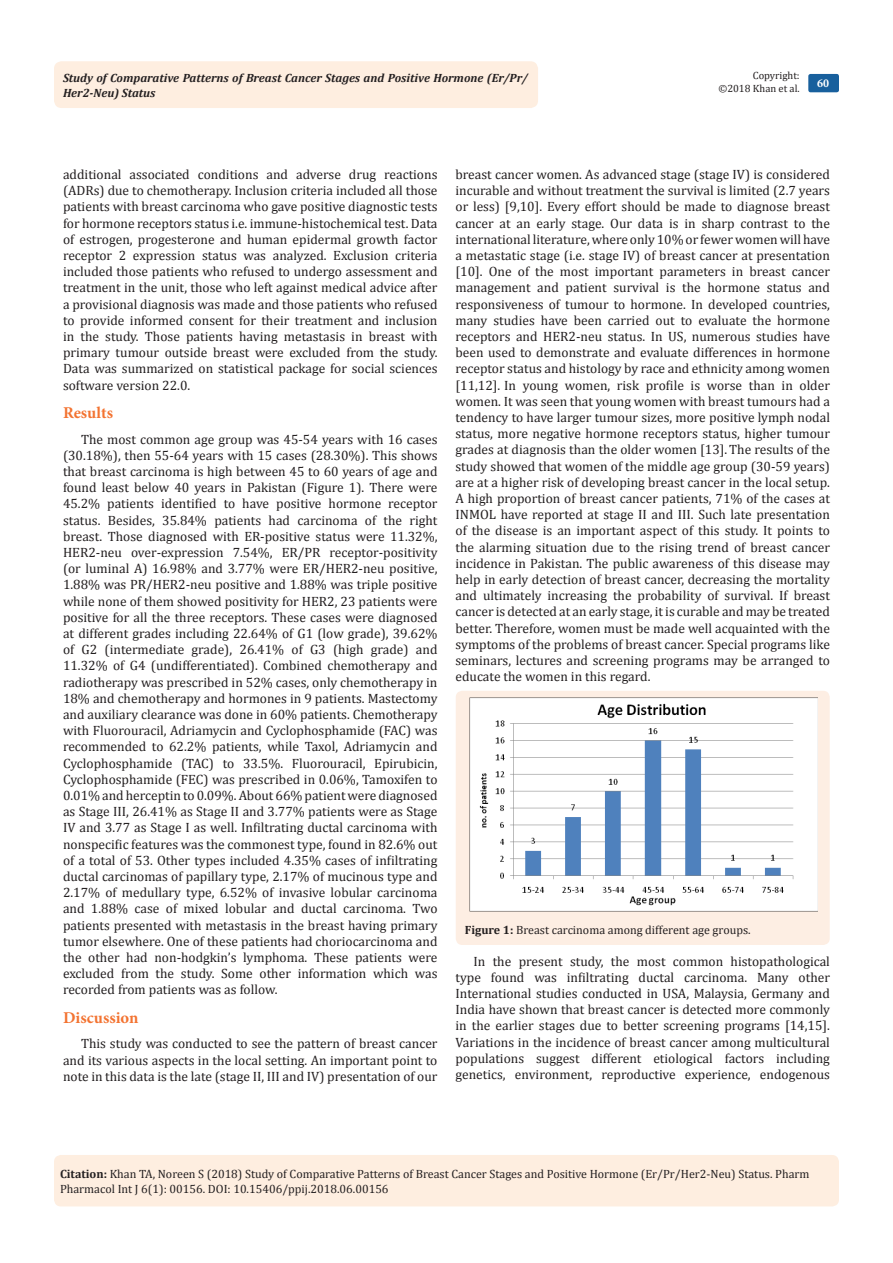
<style>
.page{position:relative;width:893px;height:1263px;background:#fff}
.page>*{position:absolute;margin:0;border:0;box-sizing:border-box;transform-origin:0 0}
.List_Paragraph{font:700 16.5px "Minion Pro";color:#f37331}
.t1{font:13.5px/16.2px "Cambria";color:#231f20;text-align:justify}
.Citation{font:12px/14.4px "Cambria";color:#231f20}
.t2{font:italic 700 12px/14.4px "Cambria";color:#231f20}
.t3{font:700 12px "Minion Pro";color:#fff}
.t4{font:10.5px/12.6px "Cambria";color:#231f20;text-align:right}
.s1{font-weight:700}
</style>
<div class="page">
<div style="left:54px;top:1155px;width:785px;height:51px;background:#feeee0;border-radius:7px"></div>
<div style="left:54px;top:61px;width:484px;height:47px;background:#feeee0;border-radius:8px"></div>
<div style="left:808px;top:74px;width:31px;height:18px;background:#18609d;border-radius:2px"></div>
<div style="left:456px;top:691px;width:374px;height:254px;background:#fdeee3;border-radius:7px"></div>
<img style="left:469px;top:697px;width:349px;height:214px">
<p class="t4" style="left:718px;top:69px;width:83px">Copyright: ©2018 Khan et al.</p>
<p class="t2" style="left:63px;top:70px;width:466px">Study of Comparative Patterns of Breast Cancer Stages and Positive Hormone (Er/Pr/<br>Her2-Neu) Status</p>
<p class="t3" style="left:817px;top:75px;width:13px">60</p>
<p class="t1" style="left:63px;top:166px;width:376px">additional associated conditions and adverse drug reactions (ADRs) due to chemotherapy. Inclusion criteria included all those patients with breast carcinoma who gave positive diagnostic tests for hormone receptors status i.e. immune-histochemical test. Data of estrogen, progesterone and human epidermal growth factor receptor 2 expression status was analyzed. Exclusion criteria included those patients who refused to undergo assessment and treatment in the unit, those who left against medical advice after a provisional diagnosis was made and those patients who refused to provide informed consent for their treatment and inclusion in the study. Those patients having metastasis in breast with primary tumour outside breast were excluded from the study.<br>Data was summarized on statistical package for social sciences software version 22.0.</p>
<p class="List_Paragraph" style="left:63px;top:401px;width:51px">Results</p>
<p class="t1" style="left:63px;top:431px;width:376px;text-indent:18px">The most common age group was 45-54 years with 16 cases (30.18%), then 55-64 years with 15 cases (28.30%). This shows that breast carcinoma is high between 45 to 60 years of age and found least below 40 years in Pakistan (Figure 1). There were 45.2% patients identified to have positive hormone receptor status. Besides, 35.84% patients had carcinoma of the right breast. Those diagnosed with ER-positive status were 11.32%, HER2-neu over-expression 7.54%, ER/PR receptor-positivity (or luminal A) 16.98% and 3.77% were ER/HER2-neu positive, 1.88% was PR/HER2-neu positive and 1.88% was triple positive while none of them showed positivity for HER2, 23 patients were positive for all the three receptors. These cases were diagnosed at different grades including 22.64% of G1 (low grade), 39.62% of G2 (intermediate grade), 26.41% of G3 (high grade) and 11.32% of G4 (undifferentiated). Combined chemotherapy and radiotherapy was prescribed in 52% cases, only chemotherapy in 18% and chemotherapy and hormones in 9 patients. Mastectomy and auxiliary clearance was done in 60% patients. Chemotherapy with Fluorouracil, Adriamycin and Cyclophosphamide (FAC) was recommended to 62.2% patients, while Taxol, Adriamycin and Cyclophosphamide (TAC) to 33.5%. Fluorouracil, Epirubicin, Cyclophosphamide (FEC) was prescribed in 0.06%, Tamoxifen to 0.01% and herceptin to 0.09%. About 66% patient were diagnosed as Stage III, 26.41% as Stage II and 3.77% patients were as Stage IV and 3.77 as Stage I as well. Infiltrating ductal carcinoma with nonspecific features was the commonest type, found in 82.6% out of a total of 53. Other types included 4.35% cases of infiltrating ductal carcinomas of papillary type, 2.17% of mucinous type and 2.17% of medullary type, 6.52% of invasive lobular carcinoma and 1.88% case of mixed lobular and ductal carcinoma. Two patients presented with metastasis in the breast having primary tumor elsewhere. One of these patients had choriocarcinoma and the other had non-hodgkin’s lymphoma. These patients were excluded from the study. Some other information which was recorded from patients was as follow.</p>
<p class="List_Paragraph" style="left:63px;top:1006px;width:77px">Discussion</p>
<p class="t1" style="left:63px;top:1036px;width:376px;text-indent:18px">This study was conducted to see the pattern of breast cancer and its various aspects in the local setting. An important point to note in this data is the late (stage II, III and IV) presentation of our</p>
<p class="t1" style="left:455px;top:166px;width:376px">breast cancer women. As advanced stage (stage IV) is considered incurable and without treatment the survival is limited (2.7 years or less) [9,10]. Every effort should be made to diagnose breast cancer at an early stage. Our data is in sharp contrast to the international literature, where only 10% or fewer women will have a metastatic stage (i.e. stage IV) of breast cancer at presentation [10]. One of the most important parameters in breast cancer management and patient survival is the hormone status and responsiveness of tumour to hormone. In developed countries, many studies have been carried out to evaluate the hormone receptors and HER2-neu status. In US, numerous studies have been used to demonstrate and evaluate differences in hormone receptor status and histology by race and ethnicity among women [11,12]. In young women, risk profile is worse than in older women. It was seen that young women with breast tumours had a tendency to have larger tumour sizes, more positive lymph nodal status, more negative hormone receptors status, higher tumour grades at diagnosis than the older women [13].The results of the study showed that women of the middle age group (30-59 years) are at a higher risk of developing breast cancer in the local setup.<br>A high proportion of breast cancer patients, 71% of the cases at INMOL have reported at stage II and III. Such late presentation of the disease is an important aspect of this study. It points to the alarming situation due to the rising trend of breast cancer incidence in Pakistan. The public awareness of this disease may help in early detection of breast cancer, decreasing the mortality and ultimately increasing the probability of survival. If breast cancer is detected at an early stage, it is curable and may be treated better. Therefore, women must be made well acquainted with the symptoms of the problems of breast cancer. Special programs like seminars, lectures and screening programs may be arranged to educate the women in this regard.</p>
<p class="Citation" style="left:465px;top:923px;width:287px"><span class="s1">Figure 1:</span> Breast carcinoma among different age groups.</p>
<p class="t1" style="left:455px;top:953px;width:376px;text-indent:18px">In the present study, the most common histopathological type found was infiltrating ductal carcinoma. Many other International studies conducted in USA, Malaysia, Germany and India have shown that breast cancer is detected more commonly in the earlier stages due to better screening programs [14,15].<br>Variations in the incidence of breast cancer among multicultural populations suggest different etiological factors including genetics, environment, reproductive experience, endogenous</p>
<p class="Citation" style="left:60px;top:1167px;width:751px"><span class="s1">Citation:</span> Khan TA, Noreen S (2018) Study of Comparative Patterns of Breast Cancer Stages and Positive Hormone (Er/Pr/Her2-Neu) Status. Pharm<br>Pharmacol Int J 6(1): 00156. DOI: 10.15406/ppij.2018.06.00156</p>
</div>
